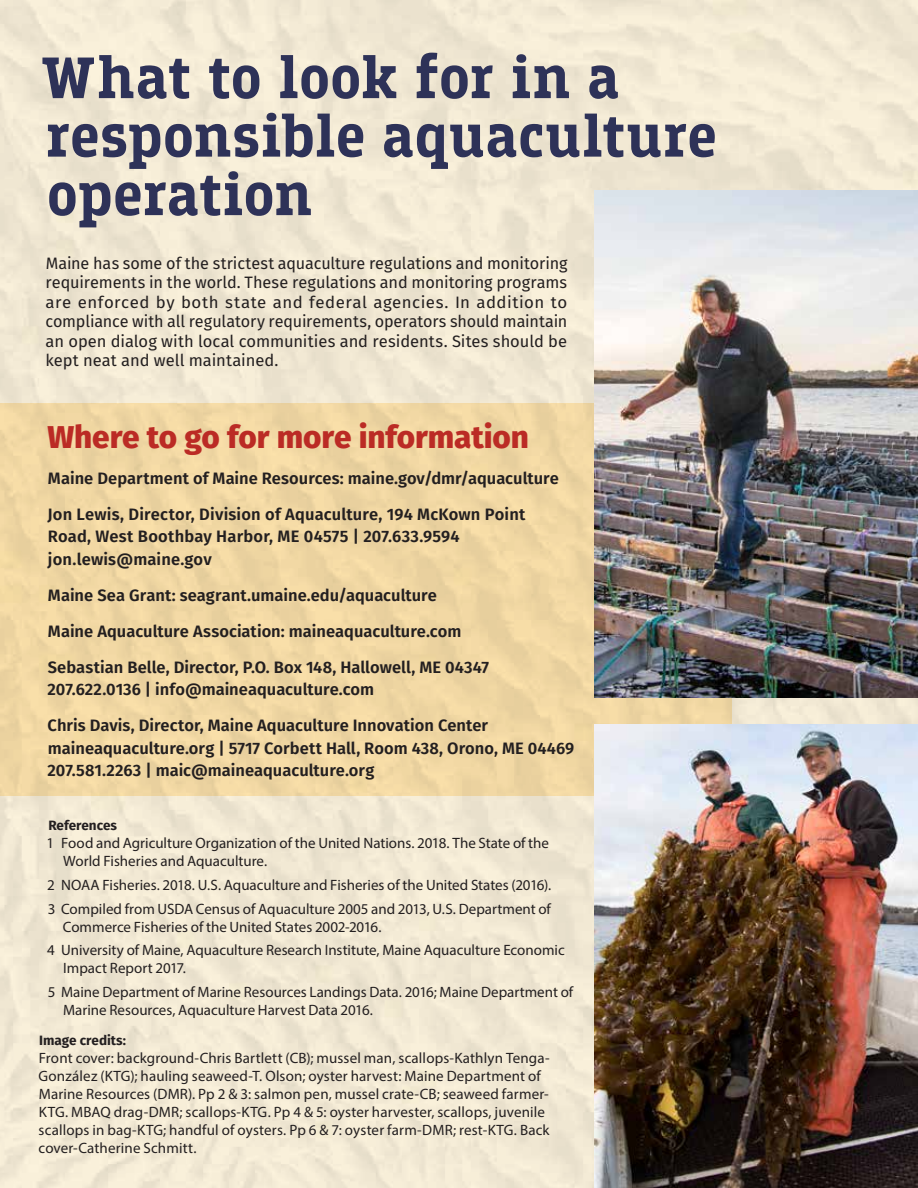
<style>
.page{position:relative;width:918px;height:1188px;background:#f2e9d4}
.page>*{position:absolute;margin:0;border:0;box-sizing:border-box;transform-origin:0 0}
.t1{font:700 61.5px/58.5px "Breakers Slab";letter-spacing:.015em;color:#2e3258}
.t2{font:800 31.5px "Fira Sans";letter-spacing:-.005em;color:#bb2b25}
.t3{font:600 16.5px/36px "Fira Sans";color:#231f20}
.t4{font:16.5px/19.5px "Fira Sans";color:#231f20;text-align:justify}
.t5{font:15px/18px "Myriad Pro";color:#231f20}
.t6{font:700 13.5px "Fira Sans";color:#231f20}
</style>
<div class="page">
<div style="left:0;top:404px;width:732px;height:392px;background:#f1d8a3"></div>
<img style="left:595px;top:190px;width:323px;height:508px">
<img style="left:595px;top:725px;width:323px;height:463px">
<h1 class="t1" style="left:41px;top:51px;width:677px">What to look for in a responsible aquaculture operation</h1>
<p class="t4" style="left:46px;top:253px;width:523px">Maine has some of the strictest aquaculture regulations and monitoring requirements in the world. These regulations and monitoring programs are enforced by both state and federal agencies. In addition to compliance with all regulatory requirements, operators should maintain an open dialog with local communities and residents. Sites should be kept neat and well maintained.</p>
<h2 class="t2" style="left:47px;top:414px;width:483px">Where to go for more information</h2>
<p class="t3" style="left:47px;top:460px;width:513px">Maine Department of Maine Resources: maine.gov/dmr/aquaculture<br>Jon Lewis, Director, Division of Aquaculture, 194 McKown Point</p>
<p class="t3" style="left:48px;top:525px;width:413px;line-height:22.5px">Road, West Boothbay Harbor, ME 04575 | 207.633.9594 jon.lewis@maine.gov</p>
<p class="t3" style="left:48px;top:577px;width:443px">Maine Sea Grant: seagrant.umaine.edu/aquaculture<br>Maine Aquaculture Association: maineaquaculture.com<br>Sebastian Belle, Director, P.O. Box 148, Hallowell, ME 04347</p>
<p class="t3" style="left:48px;top:671px;width:442px">207.622.0136 | info@maineaquaculture.com<br>Chris Davis, Director, Maine Aquaculture Innovation Center</p>
<p class="t3" style="left:48px;top:737px;width:528px;line-height:22.5px">maineaquaculture.org | 5717 Corbett Hall, Room 438, Orono, ME 04469<br>207.581.2263 | maic@maineaquaculture.org</p>
<p class="t6" style="left:49px;top:816px;width:70px">References</p>
<p class="t5" style="left:63px;top:834px;width:487px;text-indent:-17px">1 Food and Agriculture Organization of the United Nations. 2018. The State of the<br>World Fisheries and Aquaculture.</p>
<p class="t5" style="left:47px;top:873px;width:506px;line-height:23.5px">2 NOAA Fisheries. 2018. U.S. Aquaculture and Fisheries of the United States (2016).<br>3 Compiled from USDA Census of Aquaculture 2005 and 2013, U.S. Department of</p>
<p class="t5" style="left:47px;top:915px;width:519px;line-height:23.5px;text-indent:16px">Commerce Fisheries of the United States 2002-2016.<br>4 University of Maine, Aquaculture Research Institute, Maine Aquaculture Economic</p>
<p class="t5" style="left:48px;top:956px;width:527px;line-height:23.5px;text-indent:16px">Impact Report 2017.<br>5 Maine Department of Marine Resources Landings Data. 2016; Maine Department of</p>
<p class="t5" style="left:63px;top:1001px;width:311px">Marine Resources, Aquaculture Harvest Data 2016.</p>
<p class="t6" style="left:39px;top:1030px;width:88px">Image credits:</p>
<p class="t5" style="left:38px;top:1048px;width:513px">Front cover: background-Chris Bartlett (CB); mussel man, scallops-Kathlyn Tenga-González (KTG); hauling seaweed-T. Olson; oyster harvest: Maine Department of Marine Resources (DMR). Pp 2 &amp; 3: salmon pen, mussel crate-CB; seaweed farmer-KTG. MBAQ drag-DMR; scallops-KTG. Pp 4 &amp; 5: oyster harvester, scallops, juvenile scallops in bag-KTG; handful of oysters. Pp 6 &amp; 7: oyster farm-DMR; rest-KTG. Back cover-Catherine Schmitt.</p>
</div>
